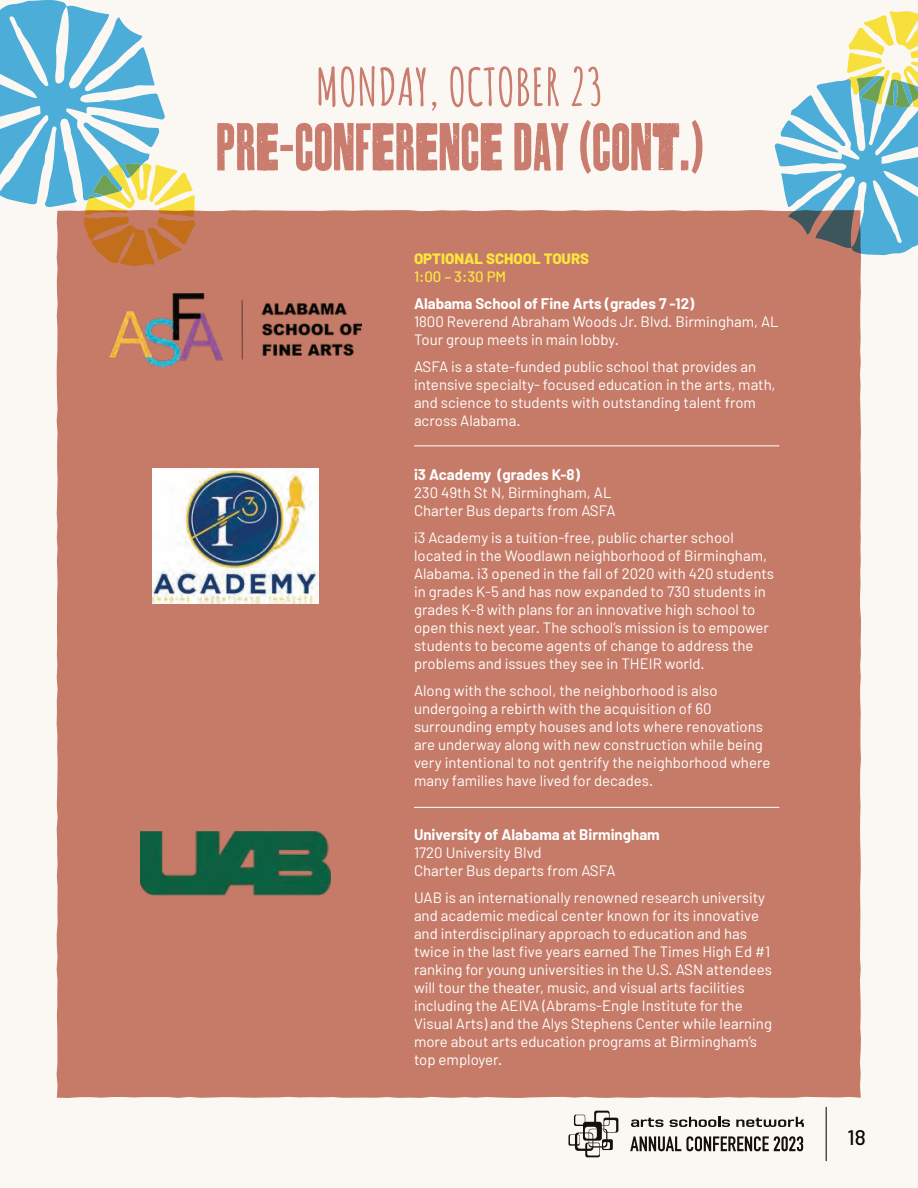
<style>
.page{position:relative;width:918px;height:1188px;background:#fbf8f3}
.page>*{position:absolute;margin:0;border:0;box-sizing:border-box;transform-origin:0 0}
.t1{font:70.5px "Thunderhouse Pro";color:#ca7d6e}
.t2{font:700 51px "Amatic SC";color:#ca7d6e}
.t3{font:500 21px "Barlow";color:#040503}
.t4{font:15px/18px "Barlow";color:#fff}
.t5{font:700 15px "Barlow";color:#fff}
.t6{font:800 15px "Barlow";color:#fbe73e}
.t7{font:500 15px "Barlow";color:#fbe73e}
</style>
<div class="page">
<div style="left:57px;top:210px;width:804px;height:888px;background:#c67b68"></div>
<svg style="left:0;top:0;width:196px;height:266px"></svg>
<svg style="left:774px;top:11px;width:144px;height:244px"></svg>
<hr style="left:826px;top:1107px;width:1px;height:54px;background:#040503">
<svg style="left:631px;top:1118px;width:32px;height:9px"></svg>
<svg style="left:670px;top:1117px;width:60px;height:10px"></svg>
<svg style="left:736px;top:1117px;width:68px;height:10px"></svg>
<svg style="left:569px;top:1111px;width:49px;height:46px"></svg>
<svg style="left:630px;top:1136px;width:173px;height:15px"></svg>
<img style="left:153px;top:469px;width:165px;height:135px">
<img style="left:140px;top:831px;width:191px;height:64px">
<img style="left:110px;top:294px;width:251px;height:72px">
<hr style="left:414px;top:446px;width:365px;height:1px;background:#fff">
<hr style="left:414px;top:807px;width:365px;height:1px;background:#fff">
<h2 class="t2" style="left:316px;top:48px;width:289px">MONDAY, OCTOBER 23</h2>
<h1 class="t1" style="left:216px;top:107px;width:489px">PRE-CONFERENCE DAY (CONT.)</h1>
<p class="t6" style="left:414px;top:249px;width:177px">OPTIONAL SCHOOL TOURS</p>
<p class="t7" style="left:414px;top:267px;width:94px">1:00 – 3:30 PM</p>
<p class="t5" style="left:414px;top:294px;width:282px">Alabama School of Fine Arts (grades 7 -12)</p>
<p class="t4" style="left:414px;top:312px;width:366px">1800 Reverend Abraham Woods Jr. Blvd. Birmingham, AL<br>Tour group meets in main lobby.</p>
<p class="t4" style="left:414px;top:357px;width:363px">ASFA is a state-funded public school that provides an intensive specialty- focused education in the arts, math, and science to students with outstanding talent from across Alabama.</p>
<p class="t5" style="left:414px;top:465px;width:167px">i3 Academy (grades K-8)</p>
<p class="t4" style="left:414px;top:483px;width:203px">230 49th St N, Birmingham, AL<br>Charter Bus departs from ASFA</p>
<p class="t4" style="left:414px;top:528px;width:362px">i3 Academy is a tuition-free, public charter school located in the Woodlawn neighborhood of Birmingham, Alabama. i3 opened in the fall of 2020 with 420 students in grades K-5 and has now expanded to 730 students in grades K-8 with plans for an innovative high school to open this next year. The school’s mission is to empower students to become agents of change to address the problems and issues they see in THEIR world.</p>
<p class="t4" style="left:414px;top:681px;width:358px">Along with the school, the neighborhood is also undergoing a rebirth with the acquisition of 60 surrounding empty houses and lots where renovations are underway along with new construction while being very intentional to not gentrify the neighborhood where many families have lived for decades.</p>
<p class="t5" style="left:414px;top:825px;width:247px">University of Alabama at Birmingham</p>
<p class="t4" style="left:414px;top:843px;width:203px">1720 University Blvd<br>Charter Bus departs from ASFA</p>
<p class="t4" style="left:414px;top:888px;width:360px">UAB is an internationally renowned research university and academic medical center known for its innovative and interdisciplinary approach to education and has twice in the last five years earned The Times High Ed #1 ranking for young universities in the U.S. ASN attendees will tour the theater, music, and visual arts facilities including the AEIVA (Abrams-Engle Institute for the Visual Arts) and the Alys Stephens Center while learning more about arts education programs at Birmingham’s top employer.</p>
<h3 class="t3" style="left:848px;top:1124px;width:20px">18</h3>
</div>
